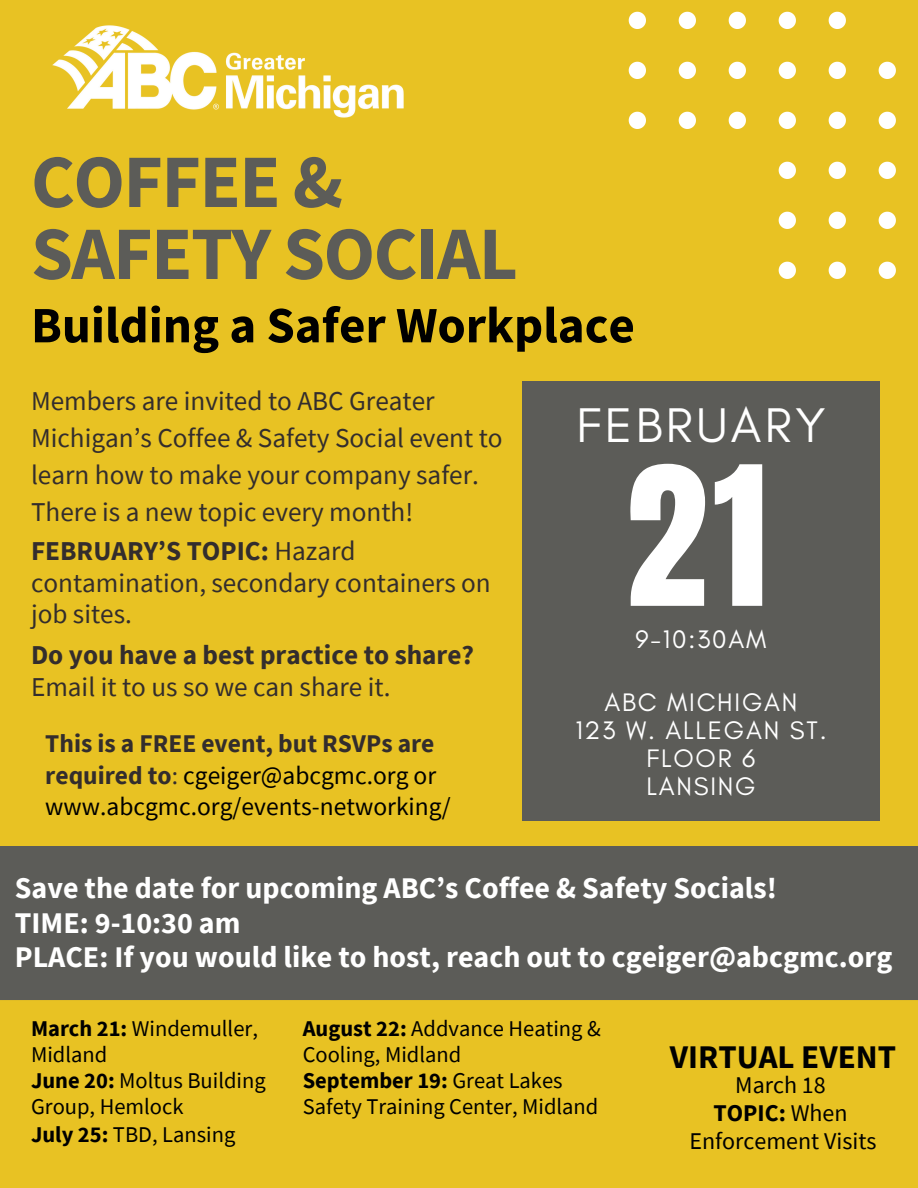
<style>
.page{position:relative;width:918px;height:1188px;background:#e8c223}
.page>*{position:absolute;margin:0;border:0;box-sizing:border-box;transform-origin:0 0}
.t1{font:164.55px "Anton";color:#fff}
.t2{font:700 75.45px/72px "Source Sans Pro";letter-spacing:-.02em;color:#5c5c58}
.t3{font:700 51px "Source Sans Pro";color:#000}
.t4{font:49.65px "Glacial Indifference";letter-spacing:.07em;color:#fff}
.t5{font:700 33px "Source Sans Pro";color:#000}
.t6{font:700 30px/34.8px "Source Sans Pro";color:#fff}
.t7{font:27.15px/37.2px "Source Sans Pro";color:#332d2d}
.t8{font:700 27.15px/31.5px "Source Sans Pro";color:#332d2d}
.t9{font:25.8px/28.2px "Glacial Indifference";letter-spacing:.07em;color:#fff;text-align:center}
.t10{font:25.5px/31.5px "Source Sans Pro";color:#000}
.t11{font:24px "Source Sans Pro";color:#000}
.t12{font:700 24px "Source Sans Pro";color:#000}
.t13{font:22.5px/25.8px "Source Sans Pro";color:#000}
.s1{font-weight:700}
.s2{font-weight:400}
.s3{font-weight:700;color:#332d2d}
.s4{color:#332d2d}
</style>
<div class="page">
<img style="left:52px;top:25px;width:352px;height:93px">
<svg style="left:629px;top:12px;width:17px;height:17px"></svg>
<svg style="left:679px;top:12px;width:17px;height:17px"></svg>
<svg style="left:729px;top:12px;width:17px;height:17px"></svg>
<svg style="left:779px;top:12px;width:17px;height:17px"></svg>
<svg style="left:829px;top:12px;width:17px;height:17px"></svg>
<svg style="left:629px;top:62px;width:17px;height:17px"></svg>
<svg style="left:679px;top:62px;width:17px;height:17px"></svg>
<svg style="left:729px;top:62px;width:17px;height:17px"></svg>
<svg style="left:779px;top:62px;width:17px;height:17px"></svg>
<svg style="left:829px;top:62px;width:17px;height:17px"></svg>
<svg style="left:879px;top:62px;width:17px;height:17px"></svg>
<svg style="left:629px;top:112px;width:17px;height:17px"></svg>
<svg style="left:679px;top:112px;width:17px;height:17px"></svg>
<svg style="left:729px;top:112px;width:17px;height:17px"></svg>
<svg style="left:779px;top:112px;width:17px;height:17px"></svg>
<svg style="left:829px;top:112px;width:17px;height:17px"></svg>
<svg style="left:879px;top:112px;width:17px;height:17px"></svg>
<svg style="left:779px;top:162px;width:17px;height:17px"></svg>
<svg style="left:829px;top:162px;width:17px;height:17px"></svg>
<svg style="left:879px;top:162px;width:17px;height:17px"></svg>
<svg style="left:779px;top:212px;width:17px;height:17px"></svg>
<svg style="left:829px;top:212px;width:17px;height:17px"></svg>
<svg style="left:879px;top:212px;width:17px;height:17px"></svg>
<svg style="left:779px;top:262px;width:17px;height:17px"></svg>
<svg style="left:829px;top:262px;width:17px;height:17px"></svg>
<svg style="left:879px;top:262px;width:17px;height:17px"></svg>
<div style="left:522px;top:381px;width:358px;height:439px;background:#5c5c58"></div>
<div style="left:0;top:846px;width:918px;height:154px;background:#5c5c58"></div>
<p class="t2" style="left:31px;top:144px;width:488px">COFFEE &amp;<br>SAFETY SOCIAL</p>
<h6 class="t3" style="left:31px;top:292px;width:605px">Building a Safer Workplace</h6>
<p class="t7" style="left:31px;top:382px;width:473px">Members are invited to ABC Greater<br>Michigan’s Coffee &amp; Safety Social event to learn how to make your company safer.</p>
<h1 class="t7" style="left:31px;top:493px;width:384px">There is a new topic every month!</h1>
<h4 class="t7" style="left:31px;top:535px;width:461px;line-height:31.5px"><span class="s1">FEBRUARY’S TOPIC:</span> Hazard contamination, secondary containers on job sites.</h4>
<p class="t8" style="left:31px;top:639px;width:445px">Do you have a best practice to share?<br><span class="s2">Email it to us so we can share it.</span></p>
<p class="t10" style="left:45px;top:727px;width:407px"><span class="s3">This is a FREE event, but RSVPs are required to</span><span class="s4">:</span> cgeiger@abcgmc.org or www.abcgmc.org/events-networking/</p>
<p class="t4" style="left:577px;top:395px;width:250px">FEBRUARY</p>
<h3 class="t1" style="left:626px;top:419px;width:143px">21</h3>
<p class="t9" style="left:636px;top:625px;width:132px">9-10:30AM</p>
<p class="t9" style="left:575px;top:688px;width:253px">ABC MICHIGAN<br>123 W. ALLEGAN ST.<br>FLOOR 6<br>LANSING</p>
<h6 class="t6" style="left:15px;top:870px;width:879px">Save the date for upcoming ABC’s Coffee &amp; Safety Socials!<br>TIME: 9-10:30 am<br>PLACE: If you would like to host, reach out to cgeiger@abcgmc.org</h6>
<p class="t13" style="left:31px;top:1015px;width:228px"><span class="s1">March 21:</span> Windemuller,<br>Midland</p>
<p class="t13" style="left:31px;top:1067px;width:236px"><span class="s1">June 20:</span> Moltus Building<br>Group, Hemlock</p>
<h2 class="t13" style="left:31px;top:1121px;width:206px"><span class="s1">July 25:</span> TBD, Lansing</h2>
<h5 class="t13" style="left:303px;top:1015px;width:300px"><span class="s1">August 22:</span> Addvance Heating &amp;<br>Cooling, Midland</h5>
<p class="t13" style="left:303px;top:1067px;width:297px"><span class="s1">September 19:</span> Great Lakes<br>Safety Training Center, Midland</p>
<p class="t5" style="left:670px;top:1035px;width:228px">VIRTUAL EVENT</p>
<p class="t11" style="left:735px;top:1069px;width:92px">March 18</p>
<p class="t12" style="left:713px;top:1098px;width:136px">TOPIC: <span class="s2">When</span></p>
<p class="t11" style="left:689px;top:1126px;width:189px">Enforcement Visits</p>
</div>
